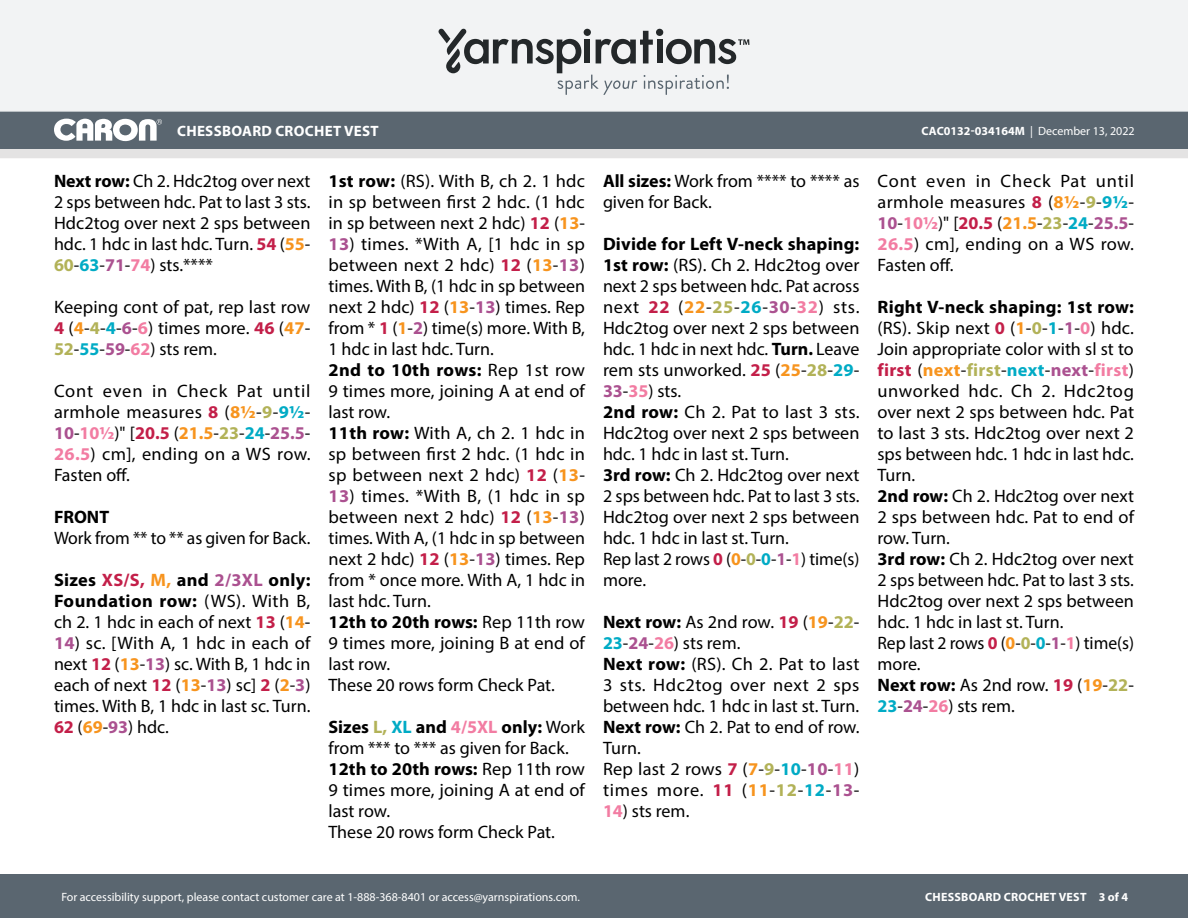
<style>
.page{position:relative;width:1188px;height:918px;background:#fff}
.page>*{position:absolute;margin:0;border:0;box-sizing:border-box;transform-origin:0 0}
.Body_-__Color_coded{font:18px/21px "Myriad Pro";color:#000;text-align:justify}
.Body_-__Color_coded-2{font:700 18px "Myriad Pro";color:#000}
.t1{font:700 15px "Myriad Pro";letter-spacing:.02em;color:#fff}
.t2{font:12px "Myriad Pro";color:#fff}
.t3{font:700 12px "Myriad Pro";letter-spacing:.02em;color:#fff}
.s1{font-weight:700}
.s2{font-weight:700;color:#c31f49}
.s3{font-weight:700;color:#f7941e}
.s4{font-weight:700;color:#b2b258}
.s5{font-weight:700;color:#00abc5}
.s6{font-weight:700;color:#ab5190}
.s7{font-weight:700;color:#f27ca2}
</style>
<div class="page">
<div style="left:0;top:875px;width:1188px;height:43px;background:#5a6670"></div>
<div style="left:0;top:149px;width:1188px;height:9px;background:#e4e3e3"></div>
<div style="left:0;top:111px;width:1188px;height:38px;background:#5a6670"></div>
<div style="left:0;top:0;width:1188px;height:112px;background:#f2f3f4"></div>
<svg style="left:438px;top:29px;width:311px;height:66px"></svg>
<svg style="left:54px;top:119px;width:108px;height:22px"></svg>
<p class="t1" style="left:177px;top:121px;width:203px">CHESSBOARD CROCHET VEST</p>
<p class="t2" style="left:921px;top:124px;width:215px"><span class="s1">CAC0132-034164M</span> | December 13, 2022</p>
<p class="Body_-__Color_coded" style="left:54px;top:170px;width:258px"><span class="s1">Next row:</span> Ch 2. Hdc2tog over next 2 sps between hdc. Pat to last 3 sts.<br>Hdc2tog over next 2 sps between hdc. 1 hdc in last hdc. Turn. <span class="s2">54</span> (<span class="s3">55</span>- <span class="s4">60</span>-<span class="s5">63</span>-<span class="s6">71</span>-<span class="s7">74</span>) sts.****</p>
<p class="Body_-__Color_coded" style="left:54px;top:296px;width:258px">Keeping cont of pat, rep last row <span class="s2">4</span> (<span class="s3">4</span>-<span class="s4">4</span>-<span class="s5">4</span>-<span class="s6">6</span>-<span class="s7">6</span>) times more. <span class="s2">46</span> (<span class="s3">47</span>- <span class="s4">52</span>-<span class="s5">55</span>-<span class="s6">59</span>-<span class="s7">62</span>) sts rem.</p>
<p class="Body_-__Color_coded" style="left:54px;top:380px;width:258px">Cont even in Check Pat until armhole measures <span class="s2">8</span> (<span class="s3">8½</span>-<span class="s4">9</span>-<span class="s5">9½</span>- <span class="s6">10</span>-<span class="s7">10½</span>)" [<span class="s2">20.5</span> (<span class="s3">21.5</span>-<span class="s4">23</span>-<span class="s5">24</span>-<span class="s6">25.5</span>- <span class="s7">26.5</span>) cm], ending on a WS row.<br>Fasten off.</p>
<p class="Body_-__Color_coded-2" style="left:54px;top:505px;width:57px">FRONT</p>
<p class="Body_-__Color_coded" style="left:54px;top:527px;width:258px">Work from ** to ** as given for Back.</p>
<p class="Body_-__Color_coded" style="left:54px;top:569px;width:258px"><span class="s1">Sizes</span> <span class="s2">XS/S,</span> <span class="s3">M,</span> <span class="s1">and</span> <span class="s6">2/3XL</span> <span class="s1">only:<br>Foundation row:</span> (WS). With B, ch 2. 1 hdc in each of next <span class="s2">13</span> (<span class="s3">14</span>-</p>
<p class="Body_-__Color_coded" style="left:54px;top:632px;width:258px"><span class="s6">14</span>) sc. [With A, 1 hdc in each of next <span class="s2">12</span> (<span class="s3">13</span>-<span class="s6">13</span>) sc. With B, 1 hdc in each of next <span class="s2">12</span> (<span class="s3">13</span>-<span class="s6">13</span>) sc] <span class="s2">2</span> (<span class="s3">2</span>-<span class="s6">3</span>) times. With B, 1 hdc in last sc. Turn.<br><span class="s2">62</span> (<span class="s3">69</span>-<span class="s6">93</span>) hdc.</p>
<p class="Body_-__Color_coded" style="left:603px;top:170px;width:258px"><span class="s1">All sizes:</span> Work from **** to **** as given for Back.</p>
<p class="Body_-__Color_coded" style="left:603px;top:233px;width:258px"><span class="s1">Divide for Left V-neck shaping:<br>1st row:</span> (RS). Ch 2. Hdc2tog over next 2 sps between hdc. Pat across next <span class="s2">22</span> (<span class="s3">22</span>-<span class="s4">25</span>-<span class="s5">26</span>-<span class="s6">30</span>-<span class="s7">32</span>) sts.<br>Hdc2tog over next 2 sps between hdc. 1 hdc in next hdc. <span class="s1">Turn.</span> Leave rem sts unworked. <span class="s2">25</span> (<span class="s3">25</span>-<span class="s4">28</span>-<span class="s5">29</span>- <span class="s6">33</span>-<span class="s7">35</span>) sts.</p>
<p class="Body_-__Color_coded" style="left:603px;top:401px;width:258px"><span class="s1">2nd row:</span> Ch 2. Pat to last 3 sts.<br>Hdc2tog over next 2 sps between hdc. 1 hdc in last st. Turn.</p>
<p class="Body_-__Color_coded" style="left:603px;top:464px;width:258px"><span class="s1">3rd row:</span> Ch 2. Hdc2tog over next 2 sps between hdc. Pat to last 3 sts.<br>Hdc2tog over next 2 sps between hdc. 1 hdc in last st. Turn.</p>
<p class="Body_-__Color_coded" style="left:603px;top:548px;width:258px">Rep last 2 rows <span class="s2">0</span> (<span class="s3">0</span>-<span class="s4">0</span>-<span class="s5">0</span>-<span class="s6">1</span>-<span class="s7">1</span>) time(s) more.</p>
<p class="Body_-__Color_coded" style="left:603px;top:611px;width:258px"><span class="s1">Next row:</span> As 2nd row. <span class="s2">19</span> (<span class="s3">19</span>-<span class="s4">22</span>-<br><span class="s5">23</span>-<span class="s6">24</span>-<span class="s7">26</span>) sts rem.</p>
<p class="Body_-__Color_coded" style="left:603px;top:653px;width:258px"><span class="s1">Next row:</span> (RS). Ch 2. Pat to last 3 sts. Hdc2tog over next 2 sps between hdc. 1 hdc in last st. Turn.</p>
<p class="Body_-__Color_coded" style="left:603px;top:716px;width:258px"><span class="s1">Next row:</span> Ch 2. Pat to end of row.<br>Turn.</p>
<p class="Body_-__Color_coded" style="left:603px;top:758px;width:258px">Rep last 2 rows <span class="s2">7</span> (<span class="s3">7</span>-<span class="s4">9</span>-<span class="s5">10</span>-<span class="s6">10</span>-<span class="s7">11</span>) times more. <span class="s2">11</span> (<span class="s3">11</span>-<span class="s4">12</span>-<span class="s5">12</span>-<span class="s6">13</span>-</p>
<p class="Body_-__Color_coded" style="left:603px;top:800px;width:88px"><span class="s7">14</span>) sts rem.</p>
<p class="Body_-__Color_coded" style="left:328px;top:170px;width:258px"><span class="s1">1st row:</span> (RS). With B, ch 2. 1 hdc in sp between first 2 hdc. (1 hdc in sp between next 2 hdc) <span class="s2">12</span> (<span class="s3">13</span>-</p>
<p class="Body_-__Color_coded" style="left:328px;top:233px;width:258px"><span class="s6">13</span>) times. *With A, [1 hdc in sp between next 2 hdc) <span class="s2">12</span> (<span class="s3">13</span>-<span class="s6">13</span>) times. With B, (1 hdc in sp between next 2 hdc) <span class="s2">12</span> (<span class="s3">13</span>-<span class="s6">13</span>) times. Rep from * <span class="s2">1</span> (<span class="s3">1</span>-<span class="s6">2</span>) time(s) more. With B, 1 hdc in last hdc. Turn.</p>
<p class="Body_-__Color_coded" style="left:328px;top:359px;width:258px"><span class="s1">2nd to 10th rows:</span> Rep 1st row 9 times more, joining A at end of last row.</p>
<p class="Body_-__Color_coded" style="left:328px;top:422px;width:258px"><span class="s1">11th row:</span> With A, ch 2. 1 hdc in sp between first 2 hdc. (1 hdc in sp between next 2 hdc) <span class="s2">12</span> (<span class="s3">13</span>-</p>
<p class="Body_-__Color_coded" style="left:328px;top:485px;width:258px"><span class="s6">13</span>) times. *With B, (1 hdc in sp between next 2 hdc) <span class="s2">12</span> (<span class="s3">13</span>-<span class="s6">13</span>) times. With A, (1 hdc in sp between next 2 hdc) <span class="s2">12</span> (<span class="s3">13</span>-<span class="s6">13</span>) times. Rep from * once more. With A, 1 hdc in last hdc. Turn.</p>
<p class="Body_-__Color_coded" style="left:328px;top:611px;width:258px"><span class="s1">12th to 20th rows:</span> Rep 11th row 9 times more, joining B at end of last row.</p>
<p class="Body_-__Color_coded" style="left:328px;top:674px;width:228px">These 20 rows form Check Pat.</p>
<p class="Body_-__Color_coded" style="left:328px;top:716px;width:258px"><span class="s1">Sizes</span> <span class="s4">L,</span> <span class="s5">XL</span> <span class="s1">and</span> <span class="s7">4/5XL</span> <span class="s1">only:</span> Work from *** to *** as given for Back.</p>
<p class="Body_-__Color_coded" style="left:328px;top:758px;width:258px"><span class="s1">12th to 20th rows:</span> Rep 11th row 9 times more, joining A at end of last row.</p>
<p class="Body_-__Color_coded" style="left:328px;top:821px;width:228px">These 20 rows form Check Pat.</p>
<p class="Body_-__Color_coded" style="left:878px;top:170px;width:258px">Cont even in Check Pat until armhole measures <span class="s2">8</span> (<span class="s3">8½</span>-<span class="s4">9</span>-<span class="s5">9½</span>- <span class="s6">10</span>-<span class="s7">10½</span>)" [<span class="s2">20.5</span> (<span class="s3">21.5</span>-<span class="s4">23</span>-<span class="s5">24</span>-<span class="s6">25.5</span>- <span class="s7">26.5</span>) cm], ending on a WS row.<br>Fasten off.</p>
<p class="Body_-__Color_coded" style="left:878px;top:296px;width:258px"><span class="s1">Right V-neck shaping: 1st row: </span>(RS). Skip next <span class="s2">0</span> (<span class="s3">1</span>-<span class="s4">0</span>-<span class="s5">1</span>-<span class="s6">1</span>-<span class="s7">0</span>) hdc.<br>Join appropriate color with sl st to <span class="s2">first</span> (<span class="s3">next</span>-<span class="s4">first</span>-<span class="s5">next</span>-<span class="s6">next</span>-<span class="s7">first</span>) unworked hdc. Ch 2. Hdc2tog over next 2 sps between hdc. Pat to last 3 sts. Hdc2tog over next 2 sps between hdc. 1 hdc in last hdc.<br>Turn.</p>
<p class="Body_-__Color_coded" style="left:878px;top:485px;width:258px"><span class="s1">2nd row:</span> Ch 2. Hdc2tog over next 2 sps between hdc. Pat to end of row. Turn.</p>
<p class="Body_-__Color_coded" style="left:878px;top:548px;width:258px"><span class="s1">3rd row:</span> Ch 2. Hdc2tog over next 2 sps between hdc. Pat to last 3 sts.<br>Hdc2tog over next 2 sps between hdc. 1 hdc in last st. Turn.</p>
<p class="Body_-__Color_coded" style="left:878px;top:632px;width:258px">Rep last 2 rows <span class="s2">0</span> (<span class="s3">0</span>-<span class="s4">0</span>-<span class="s5">0</span>-<span class="s6">1</span>-<span class="s7">1</span>) time(s) more.</p>
<p class="Body_-__Color_coded" style="left:878px;top:674px;width:258px"><span class="s1">Next row:</span> As 2nd row. <span class="s2">19</span> (<span class="s3">19</span>-<span class="s4">22</span>-<br><span class="s5">23</span>-<span class="s6">24</span>-<span class="s7">26</span>) sts rem.</p>
<p class="t2" style="left:61px;top:889px;width:520px">For accessibility support, please contact customer care at 1-888-368-8401 or access@yarnspirations.com.</p>
<p class="t3" style="left:925px;top:889px;width:204px">CHESSBOARD CROCHET VEST 3 of 4</p>
</div>
